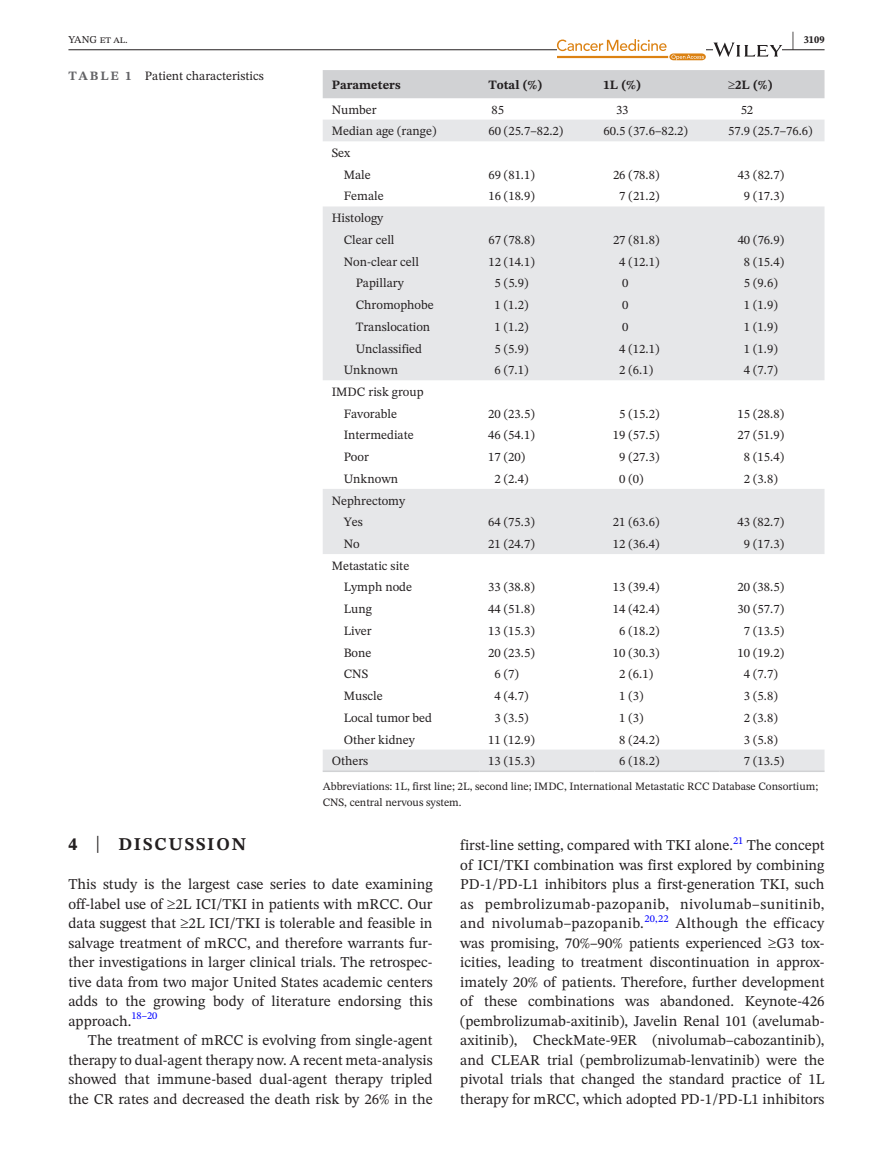
<style>
.page{position:relative;width:893px;height:1174px;background:#fff}
.page>*{position:absolute;margin:0;border:0;box-sizing:border-box;transform-origin:0 0}
.t1{font:700 21px "STIX Two Text";color:#231f20;scale:.42 1}
.t2{font:700 18px "STIX Two Text";letter-spacing:.1em;color:#231f20}
.t3{font:15px/19.5px "STIX Two Text";color:#231f20;text-align:justify}
.t4{font:12.75px/21.8px "STIX Two Text";color:#231f20}
.t5{font:700 12.75px "STIX Two Text";color:#231f20}
.t6{font:11.25px/15.8px "STIX Two Text";color:#231f20}
.t7{font:10.5px "STIX Two Text";color:#00f}
.t8{font:10.5px "STIX Two Text";color:#231f20}
.t9{font:700 10.5px "STIX Two Text";color:#231f20}
.s1{font-weight:700;color:#636366}
.s2{font-weight:400;font-size:23.7px}
</style>
<div class="page">
<hr style="left:68px;top:49px;width:756px;height:1px;background:#231f20">
<svg style="left:557px;top:39px;width:149px;height:21px"></svg>
<svg style="left:713px;top:43px;width:69px;height:14px"></svg>
<div style="left:323px;top:70px;width:501px;height:28px;background:#d1d2d4"></div>
<svg style="left:323px;top:120px;width:501px;height:650px"></svg>
<hr style="left:323px;top:770px;width:156px;height:2px;background:#d1d2d4">
<hr style="left:479px;top:770px;width:116px;height:2px;background:#d1d2d4">
<hr style="left:595px;top:770px;width:124px;height:2px;background:#d1d2d4">
<hr style="left:719px;top:770px;width:105px;height:2px;background:#d1d2d4">
<h1 class="t1" style="left:792px;top:24px;width:8px">|</h1>
<p class="t8" style="left:68px;top:32px;width:61px">YANG et al.</p>
<p class="t9" style="left:804px;top:32px;width:22px">3109</p>
<p class="t4" style="left:68px;top:65px;width:197px"><span class="s1">TABLE 1</span> Patient characteristics</p>
<p class="t5" style="left:332px;top:76px;width:70px">Parameters</p>
<p class="t5" style="left:488px;top:76px;width:56px">Total (%)</p>
<p class="t5" style="left:604px;top:76px;width:39px">1L (%)</p>
<p class="t5" style="left:728px;top:76px;width:46px">≥2L (%)</p>
<p class="t4" style="left:332px;top:98px;width:47px">Number</p>
<p class="t4" style="left:491px;top:98px;width:14px">85</p>
<p class="t4" style="left:616px;top:98px;width:14px">33</p>
<p class="t4" style="left:741px;top:98px;width:14px">52</p>
<p class="t4" style="left:332px;top:120px;width:106px">Median age (range)</p>
<p class="t4" style="left:488px;top:120px;width:76px">60 (25.7–82.2)</p>
<p class="t4" style="left:604px;top:120px;width:86px">60.5 (37.6–82.2)</p>
<p class="t4" style="left:728px;top:120px;width:86px">57.9 (25.7–76.6)</p>
<p class="t4" style="left:344px;top:142px;width:29px;text-indent:-12px">Sex<br>Male</p>
<p class="t4" style="left:488px;top:164px;width:48px">69 (81.1)</p>
<p class="t4" style="left:613px;top:164px;width:48px">26 (78.8)</p>
<p class="t4" style="left:738px;top:164px;width:48px">43 (82.7)</p>
<p class="t4" style="left:344px;top:185px;width:41px">Female</p>
<p class="t4" style="left:488px;top:185px;width:48px">16 (18.9)</p>
<p class="t4" style="left:619px;top:185px;width:42px">7 (21.2)</p>
<p class="t4" style="left:744px;top:185px;width:42px">9 (17.3)</p>
<p class="t4" style="left:344px;top:207px;width:52px;text-indent:-12px">Histology<br>Clear cell</p>
<p class="t4" style="left:488px;top:229px;width:48px">67 (78.8)</p>
<p class="t4" style="left:613px;top:229px;width:48px">27 (81.8)</p>
<p class="t4" style="left:738px;top:229px;width:48px">40 (76.9)</p>
<p class="t4" style="left:344px;top:250px;width:77px">Non-clear cell</p>
<p class="t4" style="left:488px;top:250px;width:48px">12 (14.1)</p>
<p class="t4" style="left:619px;top:250px;width:42px">4 (12.1)</p>
<p class="t4" style="left:744px;top:250px;width:42px">8 (15.4)</p>
<p class="t4" style="left:356px;top:272px;width:50px">Papillary</p>
<p class="t4" style="left:495px;top:272px;width:35px">5 (5.9)</p>
<p class="t4" style="left:622px;top:272px;width:8px">0</p>
<p class="t4" style="left:744px;top:272px;width:35px">5 (9.6)</p>
<p class="t4" style="left:356px;top:294px;width:80px">Chromophobe</p>
<p class="t4" style="left:495px;top:294px;width:35px">1 (1.2)</p>
<p class="t4" style="left:622px;top:294px;width:8px">0</p>
<p class="t4" style="left:744px;top:294px;width:35px">1 (1.9)</p>
<p class="t4" style="left:356px;top:316px;width:76px">Translocation</p>
<p class="t4" style="left:495px;top:316px;width:35px">1 (1.2)</p>
<p class="t4" style="left:622px;top:316px;width:8px">0</p>
<p class="t4" style="left:744px;top:316px;width:35px">1 (1.9)</p>
<p class="t4" style="left:356px;top:337px;width:68px">Unclassified</p>
<p class="t4" style="left:495px;top:337px;width:35px">5 (5.9)</p>
<p class="t4" style="left:619px;top:337px;width:42px">4 (12.1)</p>
<p class="t4" style="left:744px;top:337px;width:35px">1 (1.9)</p>
<p class="t4" style="left:344px;top:359px;width:56px">Unknown</p>
<p class="t4" style="left:495px;top:359px;width:35px">6 (7.1)</p>
<p class="t4" style="left:619px;top:359px;width:35px">2 (6.1)</p>
<p class="t4" style="left:744px;top:359px;width:35px">4 (7.7)</p>
<p class="t4" style="left:344px;top:381px;width:81px;text-indent:-12px">IMDC risk group<br>Favorable</p>
<p class="t4" style="left:488px;top:402px;width:48px">20 (23.5)</p>
<p class="t4" style="left:619px;top:402px;width:42px">5 (15.2)</p>
<p class="t4" style="left:738px;top:402px;width:48px">15 (28.8)</p>
<p class="t4" style="left:344px;top:424px;width:72px">Intermediate</p>
<p class="t4" style="left:488px;top:424px;width:48px">46 (54.1)</p>
<p class="t4" style="left:613px;top:424px;width:48px">19 (57.5)</p>
<p class="t4" style="left:738px;top:424px;width:48px">27 (51.9)</p>
<p class="t4" style="left:344px;top:446px;width:27px">Poor</p>
<p class="t4" style="left:488px;top:446px;width:38px">17 (20)</p>
<p class="t4" style="left:619px;top:446px;width:42px">9 (27.3)</p>
<p class="t4" style="left:744px;top:446px;width:42px">8 (15.4)</p>
<p class="t4" style="left:344px;top:468px;width:56px">Unknown</p>
<p class="t4" style="left:495px;top:468px;width:35px">2 (2.4)</p>
<p class="t4" style="left:619px;top:468px;width:26px">0 (0)</p>
<p class="t4" style="left:744px;top:468px;width:35px">2 (3.8)</p>
<p class="t4" style="left:344px;top:489px;width:63px;text-indent:-12px">Nephrectomy<br>Yes</p>
<p class="t4" style="left:488px;top:511px;width:48px">64 (75.3)</p>
<p class="t4" style="left:613px;top:511px;width:48px">21 (63.6)</p>
<p class="t4" style="left:738px;top:511px;width:48px">43 (82.7)</p>
<p class="t4" style="left:344px;top:533px;width:18px">No</p>
<p class="t4" style="left:488px;top:533px;width:48px">21 (24.7)</p>
<p class="t4" style="left:613px;top:533px;width:48px">12 (36.4)</p>
<p class="t4" style="left:744px;top:533px;width:42px">9 (17.3)</p>
<p class="t4" style="left:332px;top:554px;width:82px;text-align:right">Metastatic site<br>Lymph node</p>
<p class="t4" style="left:488px;top:576px;width:48px">33 (38.8)</p>
<p class="t4" style="left:613px;top:576px;width:48px">13 (39.4)</p>
<p class="t4" style="left:738px;top:576px;width:48px">20 (38.5)</p>
<p class="t4" style="left:344px;top:598px;width:30px">Lung</p>
<p class="t4" style="left:488px;top:598px;width:48px">44 (51.8)</p>
<p class="t4" style="left:613px;top:598px;width:48px">14 (42.4)</p>
<p class="t4" style="left:738px;top:598px;width:48px">30 (57.7)</p>
<p class="t4" style="left:344px;top:620px;width:29px">Liver</p>
<p class="t4" style="left:488px;top:620px;width:48px">13 (15.3)</p>
<p class="t4" style="left:619px;top:620px;width:42px">6 (18.2)</p>
<p class="t4" style="left:744px;top:620px;width:42px">7 (13.5)</p>
<p class="t4" style="left:344px;top:641px;width:29px">Bone</p>
<p class="t4" style="left:488px;top:641px;width:48px">20 (23.5)</p>
<p class="t4" style="left:613px;top:641px;width:48px">10 (30.3)</p>
<p class="t4" style="left:738px;top:641px;width:48px">10 (19.2)</p>
<p class="t4" style="left:344px;top:663px;width:26px">CNS</p>
<p class="t4" style="left:495px;top:663px;width:26px">6 (7)</p>
<p class="t4" style="left:619px;top:663px;width:35px">2 (6.1)</p>
<p class="t4" style="left:744px;top:663px;width:35px">4 (7.7)</p>
<p class="t4" style="left:344px;top:685px;width:40px">Muscle</p>
<p class="t4" style="left:495px;top:685px;width:35px">4 (4.7)</p>
<p class="t4" style="left:619px;top:685px;width:26px">1 (3)</p>
<p class="t4" style="left:744px;top:685px;width:35px">3 (5.8)</p>
<p class="t4" style="left:344px;top:706px;width:90px">Local tumor bed</p>
<p class="t4" style="left:495px;top:706px;width:35px">3 (3.5)</p>
<p class="t4" style="left:619px;top:706px;width:26px">1 (3)</p>
<p class="t4" style="left:744px;top:706px;width:35px">2 (3.8)</p>
<p class="t4" style="left:344px;top:728px;width:73px">Other kidney</p>
<p class="t4" style="left:488px;top:728px;width:48px">11 (12.9)</p>
<p class="t4" style="left:619px;top:728px;width:42px">8 (24.2)</p>
<p class="t4" style="left:744px;top:728px;width:35px">3 (5.8)</p>
<p class="t4" style="left:332px;top:750px;width:38px">Others</p>
<p class="t4" style="left:488px;top:750px;width:48px">13 (15.3)</p>
<p class="t4" style="left:619px;top:750px;width:42px">6 (18.2)</p>
<p class="t4" style="left:744px;top:750px;width:42px">7 (13.5)</p>
<p class="t6" style="left:323px;top:778px;width:497px">Abbreviations: 1L, first line; 2L, second line; IMDC, International Metastatic RCC Database Consortium;<br>CNS, central nervous system.</p>
<p class="t2" style="left:68px;top:831px;width:179px">4 <span class="s2">|</span> DISCUSSION</p>
<p class="t3" style="left:68px;top:874px;width:366px">This study is the largest case series to date examining off-label use of ≥2L ICI/TKI in patients with mRCC. Our data suggest that ≥2L ICI/TKI is tolerable and feasible in salvage treatment of mRCC, and therefore warrants fur&shy;ther investigations in larger clinical trials. The retrospec&shy;tive data from two major United States academic centers adds to the growing body of literature endorsing this approach.</p>
<p class="t7" style="left:131px;top:1008px;width:28px">18–20</p>
<p class="t3" style="left:68px;top:1030px;width:366px;text-indent:20px">The treatment of mRCC is evolving from single-agent therapy to dual-agent therapy now. A recent meta-analysis showed that immune-based dual-agent therapy tripled the CR rates and decreased the death risk by 26% in the</p>
<p class="t3" style="left:460px;top:835px;width:274px">first-line setting, compared with TKI alone.</p>
<p class="t7" style="left:733px;top:832px;width:12px">21</p>
<p class="t3" style="left:460px;top:835px;width:366px;text-indent:286px">The concept of ICI/TKI combination was first explored by combining PD-1/PD-L1 inhibitors plus a first-generation TKI, such as pembrolizumab-pazopanib, nivolumab–sunitinib, and nivolumab–pazopanib.</p>
<p class="t7" style="left:644px;top:910px;width:26px">20,22</p>
<p class="t3" style="left:460px;top:913px;width:366px;text-indent:215px">Although the efficacy was promising, 70%–90% patients experienced ≥G3 tox&shy;icities, leading to treatment discontinuation in approx&shy;imately 20% of patients. Therefore, further development of these combinations was abandoned. Keynote-426 (pembrolizumab-axitinib), Javelin Renal 101 (avelumab&shy;axitinib), CheckMate-9ER (nivolumab–cabozantinib), and CLEAR trial (pembrolizumab-lenvatinib) were the pivotal trials that changed the standard practice of 1L therapy for mRCC, which adopted PD-1/PD-L1 inhibitors</p>
</div>
